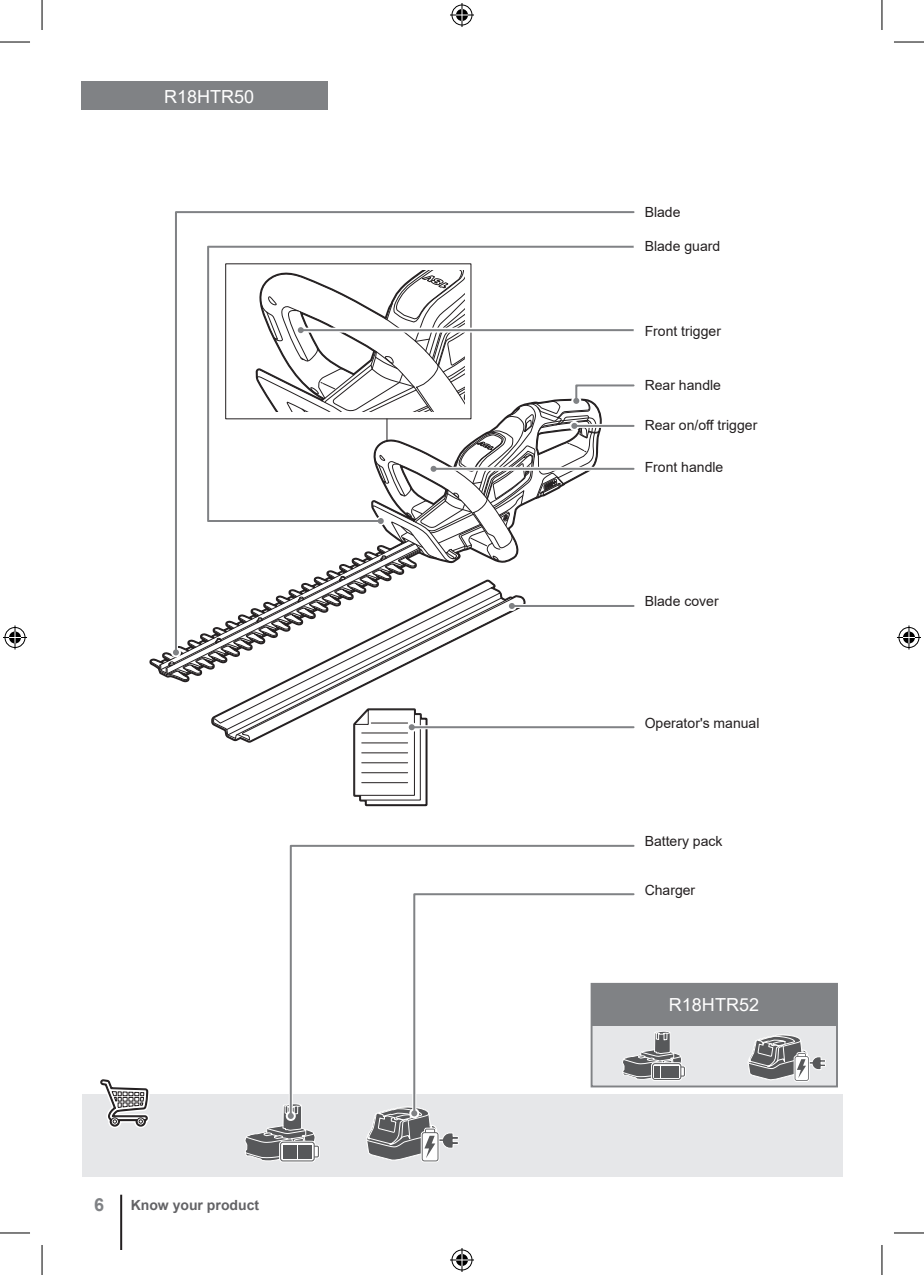
<style>
.page{position:relative;width:924px;height:1275px;background:#fff}
.page>*{position:absolute;margin:0;border:0;box-sizing:border-box;transform-origin:0 0}
.t1{font:18px "Arial";color:#fff}
.t2{font:700 18px "Arial";color:#808285}
.Body_Text_-_Normal{font:14px "Arial";color:#231f20}
.t3{font:700 14px "Arial";color:#636366}
</style>
<div class="page">
<hr style="left:120px;top:1194px;width:2px;height:56px;background:#231f20">
<div style="left:82px;top:82px;width:246px;height:28px;background:#808285"></div>
<div style="left:591px;top:984px;width:245px;height:102px;background:#e6e7e9"></div>
<div style="left:590px;top:983px;width:247px;height:104px;border:2px solid #808285"></div>
<div style="left:591px;top:983px;width:245px;height:42px;background:#808285"></div>
<svg style="left:637px;top:1031px;width:49px;height:57px"></svg>
<div style="left:660px;top:1067px;width:24px;height:9px;background:#c6c6c7"></div>
<div style="left:660px;top:1066px;width:24px;height:10px;border:1px solid #57585a"></div>
<svg style="left:652px;top:1063px;width:28px;height:16px"></svg>
<div style="left:673px;top:1065px;width:5px;height:12px;background:#57585a"></div>
<div style="left:667px;top:1065px;width:5px;height:12px;background:#57585a"></div>
<div style="left:660px;top:1065px;width:6px;height:12px;background:#57585a"></div>
<div style="left:654px;top:1065px;width:5px;height:12px;background:#57585a"></div>
<div style="left:651px;top:1063px;width:30px;height:17px;border:1px solid #57585a;border-radius:2px"></div>
<svg style="left:747px;top:1034px;width:79px;height:48px"></svg>
<div style="left:82px;top:1094px;width:759px;height:82px;background:#e6e7e9"></div>
<svg style="left:100px;top:1079px;width:50px;height:49px"></svg>
<svg style="left:244px;top:1104px;width:76px;height:58px"></svg>
<svg style="left:291px;top:1146px;width:27px;height:11px"></svg>
<div style="left:290px;top:1145px;width:29px;height:12px;border:1px solid #57585a"></div>
<svg style="left:280px;top:1142px;width:34px;height:19px"></svg>
<div style="left:305px;top:1144px;width:6px;height:14px;background:#57585a"></div>
<div style="left:298px;top:1144px;width:6px;height:14px;background:#57585a"></div>
<div style="left:290px;top:1144px;width:7px;height:14px;background:#57585a"></div>
<div style="left:283px;top:1144px;width:6px;height:14px;background:#57585a"></div>
<div style="left:280px;top:1141px;width:34px;height:20px;border:1px solid #57585a;border-radius:2px"></div>
<div style="left:285px;top:1111px;width:11px;height:10px;border:4px solid #fff;border-radius:50%"></div>
<svg style="left:175px;top:211px;width:460px;height:59px"></svg>
<svg style="left:289px;top:844px;width:346px;height:274px"></svg>
<div style="left:287px;top:1113px;width:7px;height:6px;background:#808285;border-radius:50%"></div>
<svg style="left:412px;top:892px;width:223px;height:223px"></svg>
<svg style="left:365px;top:1105px;width:94px;height:57px"></svg>
<svg style="left:207px;top:246px;width:427px;height:24px"></svg>
<svg style="left:150px;top:270px;width:485px;height:537px"></svg>
<hr style="left:0;top:42px;width:30px;height:1px;background:#000">
<hr style="left:893px;top:42px;width:30px;height:1px;background:#000">
<hr style="left:0;top:1232px;width:30px;height:1px;background:#000">
<hr style="left:893px;top:1232px;width:30px;height:1px;background:#000">
<hr style="left:42px;top:0;width:1px;height:30px;background:#000">
<hr style="left:42px;top:1245px;width:1px;height:30px;background:#000">
<hr style="left:881px;top:0;width:1px;height:30px;background:#000">
<hr style="left:881px;top:1245px;width:1px;height:30px;background:#000">
<svg style="left:450px;top:3px;width:24px;height:24px"></svg>
<svg style="left:450px;top:1248px;width:24px;height:24px"></svg>
<svg style="left:3px;top:625px;width:24px;height:24px"></svg>
<svg style="left:897px;top:625px;width:23px;height:24px"></svg>
<p class="t1" style="left:164px;top:84px;width:92px">R18HTR50</p>
<p class="t2" style="left:94px;top:1191px;width:12px">6</p>
<p class="t3" style="left:131px;top:1195px;width:130px">Know your product</p>
<p class="Body_Text_-_Normal" style="left:644px;top:202px;width:37px">Blade</p>
<p class="Body_Text_-_Normal" style="left:644px;top:236px;width:77px">Blade guard</p>
<p class="Body_Text_-_Normal" style="left:644px;top:321px;width:78px">Front trigger</p>
<p class="Body_Text_-_Normal" style="left:644px;top:375px;width:78px">Rear handle</p>
<p class="Body_Text_-_Normal" style="left:644px;top:416px;width:114px">Rear on/off trigger</p>
<p class="Body_Text_-_Normal" style="left:644px;top:457px;width:80px">Front handle</p>
<p class="Body_Text_-_Normal" style="left:644px;top:591px;width:75px">Blade cover</p>
<p class="Body_Text_-_Normal" style="left:644px;top:713px;width:116px">Operator's manual</p>
<p class="Body_Text_-_Normal" style="left:644px;top:831px;width:79px">Battery pack</p>
<p class="Body_Text_-_Normal" style="left:644px;top:880px;width:52px">Charger</p>
<p class="t1" style="left:668px;top:992px;width:92px">R18HTR52</p>
</div>
